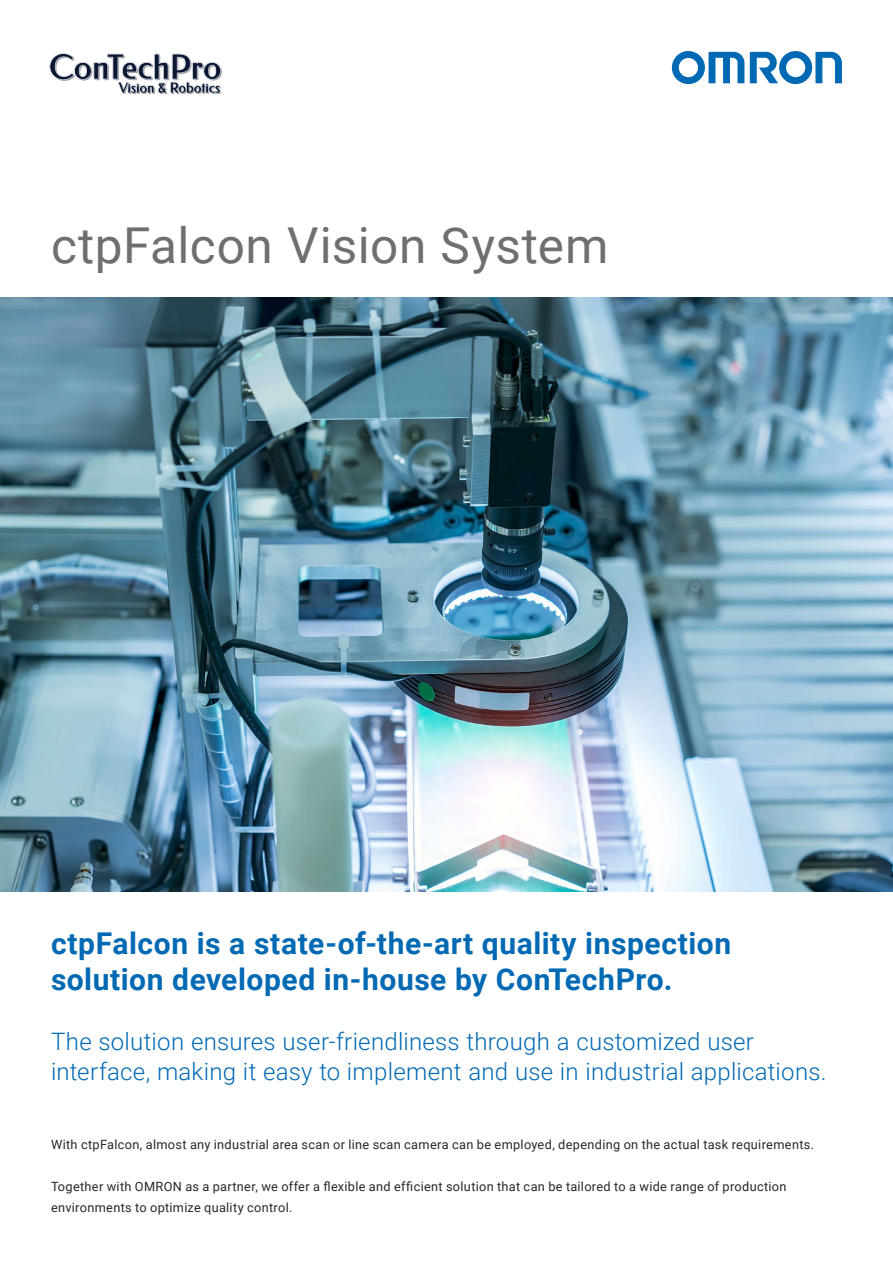
<style>
.page{position:relative;width:893px;height:1263px;background:#fff}
.page>*{position:absolute;margin:0;border:0;box-sizing:border-box;transform-origin:0 0}
.t1{font:49.5px "Roboto";letter-spacing:.01em;color:#706f6f}
.t2{font:700 30px/36px "Roboto";letter-spacing:.02em;color:#0069b4}
.t3{font:300 24px/30px "Roboto";letter-spacing:.01em;color:#0069b4}
.t4{font:12.75px/21px "Roboto";letter-spacing:.025em;color:#282827}
</style>
<div class="page">
<svg style="left:672px;top:51px;width:72px;height:33px"></svg>
<svg style="left:750px;top:51px;width:92px;height:33px"></svg>
<img style="left:49px;top:53px;width:173px;height:41px">
<img style="left:0;top:298px;width:893px;height:593px">
<h1 class="t1" style="left:51px;top:210px;width:559px">ctpFalcon Vision System</h1>
<h2 class="t2" style="left:51px;top:924px;width:682px">ctpFalcon is a state-of-the-art quality inspection solution developed in-house by ConTechPro.</h2>
<h3 class="t3" style="left:51px;top:1025px;width:777px">The solution ensures user-friendliness through a customized user interface, making it easy to implement and use in industrial applications.</h3>
<p class="t4" style="left:51px;top:1133px;width:764px">With ctpFalcon, almost any industrial area scan or line scan camera can be employed, depending on the actual task requirements.</p>
<p class="t4" style="left:51px;top:1175px;width:737px">Together with OMRON as a partner, we offer a flexible and efficient solution that can be tailored to a wide range of production environments to optimize quality control.</p>
</div>
